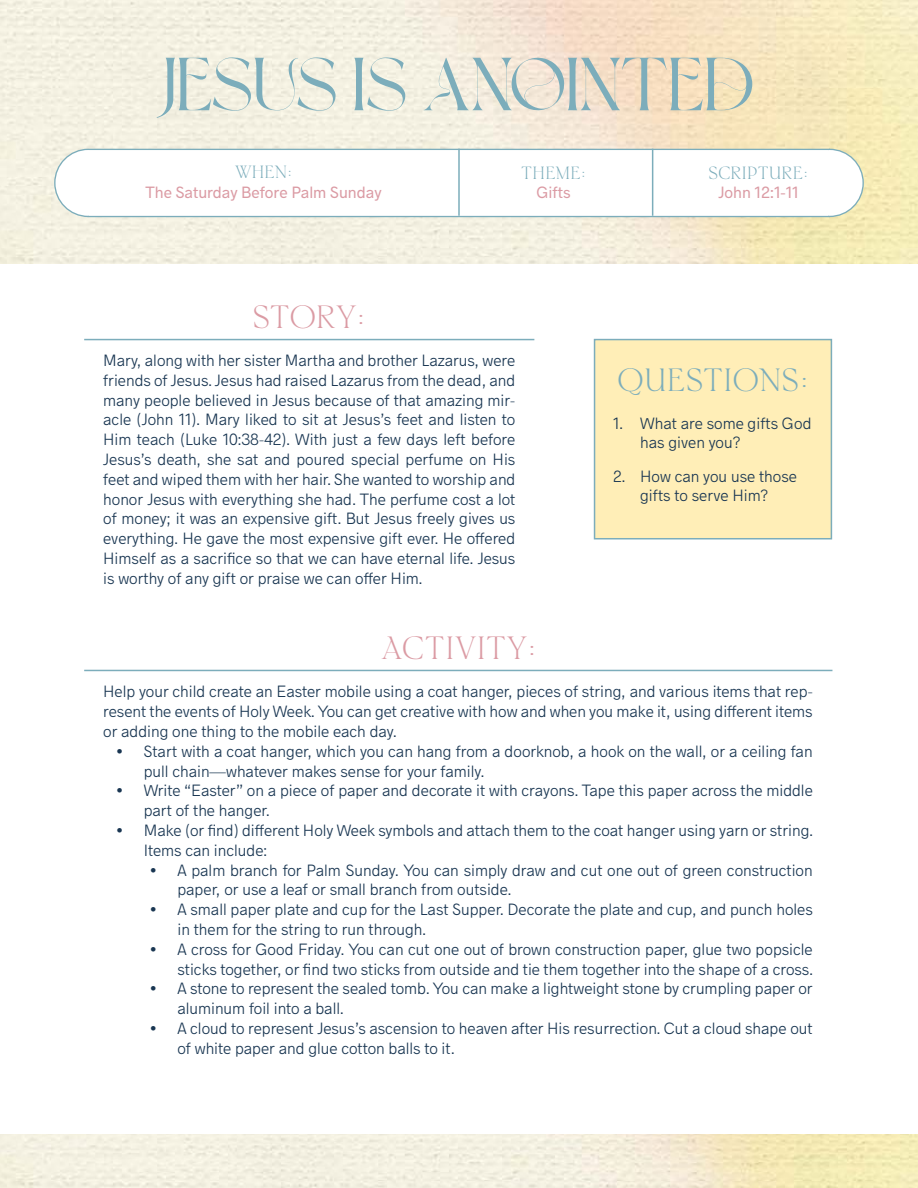
<style>
.page{position:relative;width:918px;height:1188px;background:#fff}
.page>*{position:absolute;margin:0;border:0;box-sizing:border-box;transform-origin:0 0}
.t1{font:75px "Carl Brown";color:#7cadbb}
.t2{font:30px "HV Florentino";letter-spacing:.005em;color:#db9ba4}
.t3{font:30px "HV Florentino";letter-spacing:.035em;color:#7cadbb}
.t4{font:300 16.5px/19.8px "Hanken Sans";color:#193652}
.t5{font:16.5px "Hanken Sans";color:#db9ba4}
.t6{font:16.5px "HV Florentino";letter-spacing:.03em;color:#7cadbb}
</style>
<div class="page">
<svg style="left:53px;top:148px;width:812px;height:70px"></svg>
<hr style="left:652px;top:149px;width:1px;height:67px;background:#7cadbb">
<hr style="left:458px;top:149px;width:2px;height:67px;background:#7cadbb">
<hr style="left:84px;top:339px;width:450px;height:1px;background:#7cadbb">
<hr style="left:84px;top:670px;width:748px;height:1px;background:#7cadbb">
<img style="left:0;top:1134px;width:918px;height:54px">
<div style="left:594px;top:339px;width:238px;height:200px;background:#ffeeb7;border:2px solid #7cadbb"></div>
<h1 class="t1" style="left:164px;top:43px;width:592px">JESUS IS ANOINTED</h1>
<p class="t6" style="left:235px;top:160px;width:59px">WHEN:</p>
<p class="t5" style="left:146px;top:180px;width:238px">The Saturday Before Palm Sunday</p>
<p class="t6" style="left:521px;top:160px;width:66px">THEME:</p>
<p class="t5" style="left:536px;top:180px;width:36px">Gifts</p>
<p class="t6" style="left:709px;top:160px;width:101px">SCRIPTURE:</p>
<p class="t5" style="left:718px;top:180px;width:82px">John 12:1-11</p>
<h2 class="t2" style="left:253px;top:294px;width:114px">STORY:</h2>
<p class="t4" style="left:103px;top:349px;width:414px;text-align:justify">Mary, along with her sister Martha and brother Lazarus, were friends of Jesus. Jesus had raised Lazarus from the dead, and many people believed in Jesus because of that amazing mir&shy;acle (John 11). Mary liked to sit at Jesus’s feet and listen to Him teach (Luke 10:38-42). With just a few days left before Jesus’s death, she sat and poured special perfume on His feet and wiped them with her hair. She wanted to worship and honor Jesus with everything she had. The perfume cost a lot of money; it was an expensive gift. But Jesus freely gives us everything. He gave the most expensive gift ever. He offered Himself as a sacrifice so that we can have eternal life. Jesus is worthy of any gift or praise we can offer Him.</p>
<h2 class="t2" style="left:380px;top:625px;width:157px">ACTIVITY:</h2>
<h2 class="t3" style="left:618px;top:358px;width:193px">QUESTIONS:</h2>
<p class="t4" style="left:640px;top:412px;width:173px;text-indent:-27px">1. What are some gifts God has given you?</p>
<p class="t4" style="left:613px;top:465px;width:185px;text-align:center">2. How can you use those gifts to serve Him?</p>
<p class="t4" style="left:103px;top:680px;width:711px;text-align:justify">Help your child create an Easter mobile using a coat hanger, pieces of string, and various items that rep&shy;resent the events of Holy Week. You can get creative with how and when you make it, using different items or adding one thing to the mobile each day.</p>
<p class="t4" style="left:144px;top:740px;width:670px;text-indent:-27px">• Start with a coat hanger, which you can hang from a doorknob, a hook on the wall, or a ceiling fan pull chain—whatever makes sense for your family.</p>
<p class="t4" style="left:144px;top:779px;width:671px;text-indent:-27px">• Write “Easter” on a piece of paper and decorate it with crayons. Tape this paper across the middle part of the hanger.</p>
<p class="t4" style="left:144px;top:819px;width:671px;text-indent:-27px">• Make (or find) different Holy Week symbols and attach them to the coat hanger using yarn or string.<br>Items can include:</p>
<p class="t4" style="left:177px;top:859px;width:637px;text-indent:-27px">• A palm branch for Palm Sunday. You can simply draw and cut one out of green construction paper, or use a leaf or small branch from outside.</p>
<p class="t4" style="left:177px;top:898px;width:637px;text-indent:-27px">• A small paper plate and cup for the Last Supper. Decorate the plate and cup, and punch holes in them for the string to run through.</p>
<p class="t4" style="left:150px;top:938px;width:664px;text-align:right">• A cross for Good Friday. You can cut one out of brown construction paper, glue two popsicle sticks together, or find two sticks from outside and tie them together into the shape of a cross.</p>
<p class="t4" style="left:177px;top:977px;width:637px;text-indent:-27px">• A stone to represent the sealed tomb. You can make a lightweight stone by crumpling paper or aluminum foil into a ball.</p>
<p class="t4" style="left:177px;top:1017px;width:637px;text-indent:-27px">• A cloud to represent Jesus’s ascension to heaven after His resurrection. Cut a cloud shape out of white paper and glue cotton balls to it.</p>
</div>
